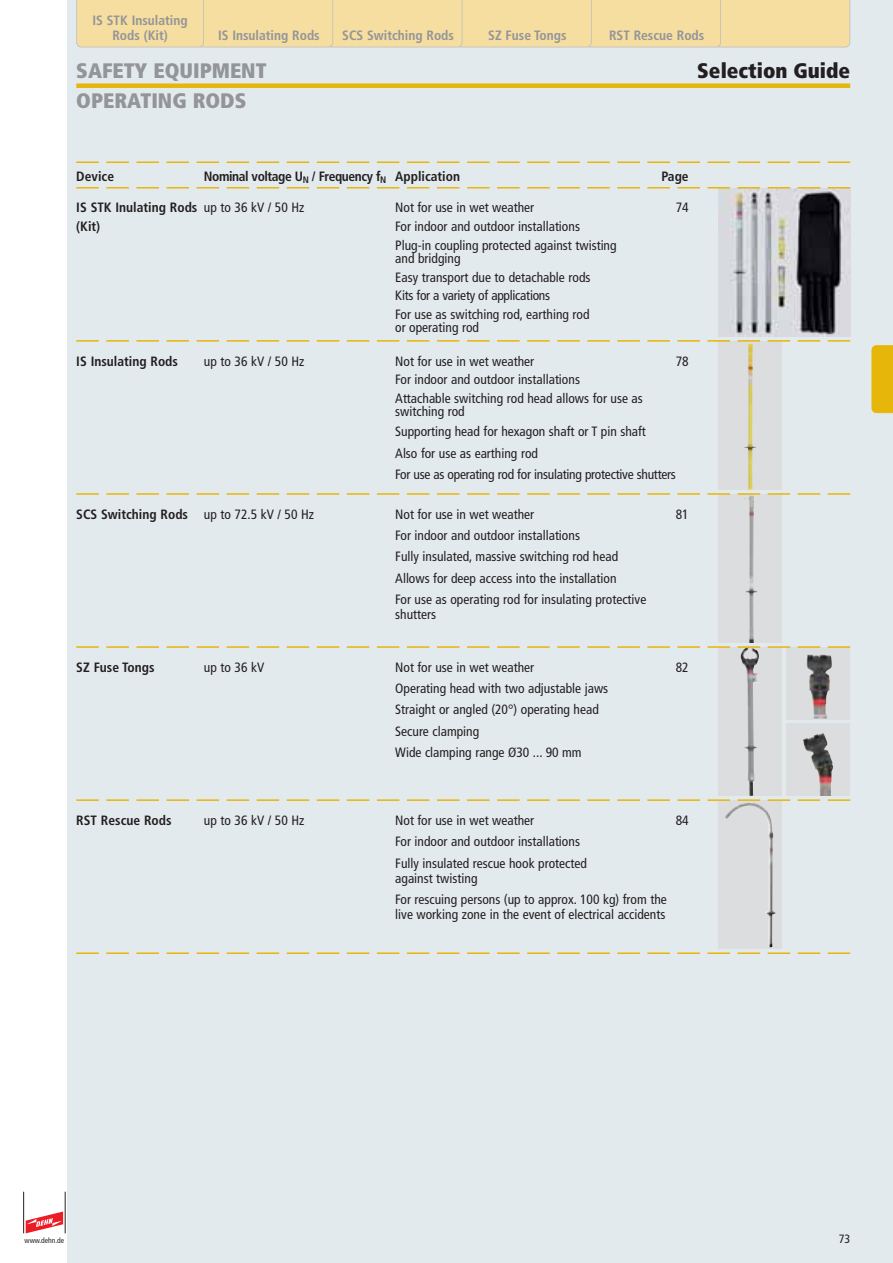
<style>
.page{position:relative;width:893px;height:1263px;background:#fff}
.page>*{position:absolute;margin:0;border:0;box-sizing:border-box;transform-origin:0 0}
.t1{font:900 condensed 21px/30px "Frutiger";color:#939598}
.t2{font:900 condensed 21px "Frutiger";color:#231f20}
.t3{font:condensed 13.5px/21.5px "Frutiger";color:#231f20}
.t4{font:700 condensed 13.5px "Frutiger";color:#231f20}
.t5{font:700 condensed 13.5px/15px "Frutiger";color:#939598;text-align:center}
.t6{font:condensed 13.5px/21.5px "Frutiger";letter-spacing:-.02em;color:#231f20}
.t7{font:700 condensed 13.5px "Frutiger";letter-spacing:-.03em;color:#231f20}
.t8{font:condensed 12px "Frutiger";color:#231f20}
.t9{font:condensed 7.5px "Frutiger";color:#231f20}
.s1{font-weight:400}
</style>
<div class="page">
<div style="left:68px;top:0;width:825px;height:1263px;background:#e3eaee"></div>
<hr style="left:23px;top:1192px;width:1px;height:41px;background:#231f20">
<hr style="left:65px;top:1192px;width:1px;height:41px;background:#231f20">
<svg style="left:26px;top:1211px;width:37px;height:22px"></svg>
<div style="left:76px;top:83px;width:774px;height:5px;background:#e7b60a"></div>
<svg style="left:871px;top:345px;width:22px;height:68px"></svg>
<div style="left:718px;top:341px;width:64px;height:149px;background:#dcddde"></div>
<img style="left:744px;top:344px;width:12px;height:146px">
<div style="left:786px;top:647px;width:64px;height:72px;background:#dcddde"></div>
<img style="left:807px;top:655px;width:25px;height:63px">
<div style="left:718px;top:494px;width:64px;height:149px;background:#dcddde"></div>
<img style="left:744px;top:495px;width:13px;height:148px">
<svg style="left:106px;top:340px;width:722px;height:2px"></svg>
<hr style="left:76px;top:340px;width:23px;height:2px;background:#e7b60a">
<hr style="left:828px;top:340px;width:22px;height:2px;background:#e7b60a">
<div style="left:718px;top:647px;width:64px;height:149px;background:#dcddde"></div>
<img style="left:744px;top:648px;width:15px;height:148px">
<svg style="left:106px;top:161px;width:722px;height:2px"></svg>
<hr style="left:76px;top:161px;width:23px;height:2px;background:#e7b60a">
<hr style="left:828px;top:161px;width:22px;height:2px;background:#e7b60a">
<img style="left:718px;top:189px;width:132px;height:147px">
<svg style="left:106px;top:952px;width:722px;height:2px"></svg>
<hr style="left:76px;top:952px;width:23px;height:2px;background:#e7b60a">
<hr style="left:828px;top:952px;width:22px;height:2px;background:#e7b60a">
<div style="left:718px;top:800px;width:64px;height:149px;background:#dcddde"></div>
<img style="left:725px;top:803px;width:51px;height:144px">
<svg style="left:106px;top:799px;width:722px;height:2px"></svg>
<hr style="left:76px;top:799px;width:23px;height:2px;background:#e7b60a">
<hr style="left:828px;top:799px;width:22px;height:2px;background:#e7b60a">
<div style="left:786px;top:724px;width:64px;height:72px;background:#dcddde"></div>
<img style="left:803px;top:733px;width:30px;height:63px">
<svg style="left:106px;top:187px;width:722px;height:2px"></svg>
<hr style="left:76px;top:187px;width:23px;height:2px;background:#e7b60a">
<hr style="left:828px;top:187px;width:22px;height:2px;background:#e7b60a">
<svg style="left:106px;top:493px;width:722px;height:2px"></svg>
<hr style="left:76px;top:493px;width:23px;height:2px;background:#e7b60a">
<hr style="left:828px;top:493px;width:22px;height:2px;background:#e7b60a">
<svg style="left:106px;top:646px;width:722px;height:2px"></svg>
<hr style="left:76px;top:646px;width:23px;height:2px;background:#e7b60a">
<hr style="left:828px;top:646px;width:22px;height:2px;background:#e7b60a">
<div style="left:76px;top:0;width:774px;height:47px;background:#f6dda0"></div>
<p class="t5" style="left:92px;top:13px;width:97px">IS STK Insulating<br>Rods (Kit)</p>
<p class="t5" style="left:218px;top:28px;width:103px">IS Insulating Rods</p>
<p class="t5" style="left:342px;top:28px;width:113px">SCS Switching Rods</p>
<p class="t5" style="left:488px;top:28px;width:80px">SZ Fuse Tongs</p>
<p class="t5" style="left:609px;top:28px;width:97px">RST Rescue Rods</p>
<h1 class="t1" style="left:76px;top:57px;width:192px">SAFETY EQUIPMENT<br>OPERATING RODS</h1>
<h1 class="t2" style="left:697px;top:62px;width:154px">Selection Guide</h1>
<p class="t4" style="left:76px;top:170px;width:39px">Device</p>
<p class="t7" style="left:204px;top:170px;width:258px">Nominal voltage U<sub>N</sub> / Frequency f<sub>N</sub> Application</p>
<p class="t4" style="left:662px;top:170px;width:29px">Page</p>
<p class="t4" style="left:76px;top:202px;width:230px">IS STK Inulating Rods <span class="s1">up to 36 kV / 50 Hz</span></p>
<p class="t3" style="left:395px;top:198px;width:141px">Not for use in wet weather</p>
<p class="t3" style="left:676px;top:198px;width:14px">74</p>
<p class="t4" style="left:76px;top:221px;width:25px">(Kit)</p>
<p class="t3" style="left:395px;top:218px;width:223px;line-height:18.6px">For indoor and outdoor installations<br>Plug-in coupling protected against twisting</p>
<p class="t3" style="left:395px;top:250px;width:197px;line-height:18.6px">and bridging<br>Easy transport due to detachable rods<br>Kits for a variety of applications<br>For use as switching rod, earthing rod</p>
<p class="t3" style="left:395px;top:318px;width:85px">or operating rod</p>
<p class="t4" style="left:76px;top:355px;width:103px">IS Insulating Rods</p>
<p class="t3" style="left:204px;top:351px;width:102px">up to 36 kV / 50 Hz</p>
<p class="t3" style="left:395px;top:351px;width:141px">Not for use in wet weather</p>
<p class="t3" style="left:676px;top:351px;width:14px">78</p>
<p class="t3" style="left:395px;top:371px;width:249px;line-height:18.6px">For indoor and outdoor installations<br>Attachable switching rod head allows for use as</p>
<p class="t3" style="left:395px;top:403px;width:252px;line-height:20.1px">switching rod<br>Supporting head for hexagon shaft or T pin shaft</p>
<p class="t6" style="left:395px;top:443px;width:282px">Also for use as earthing rod<br>For use as operating rod for insulating protective shutters</p>
<p class="t4" style="left:76px;top:508px;width:239px">SCS Switching Rods <span class="s1">up to 72.5 kV / 50 Hz</span></p>
<p class="t3" style="left:395px;top:504px;width:141px">Not for use in wet weather</p>
<p class="t3" style="left:676px;top:504px;width:14px">81</p>
<p class="t3" style="left:395px;top:526px;width:253px">For indoor and outdoor installations<br>Fully insulated, massive switching rod head Allows for deep access into the installation<br>For use as operating rod for insulating protective</p>
<p class="t3" style="left:395px;top:605px;width:42px">shutters</p>
<p class="t4" style="left:76px;top:661px;width:80px">SZ Fuse Tongs</p>
<p class="t3" style="left:204px;top:657px;width:62px">up to 36 kV</p>
<p class="t3" style="left:395px;top:657px;width:141px">Not for use in wet weather</p>
<p class="t3" style="left:676px;top:657px;width:14px">82</p>
<p class="t3" style="left:395px;top:679px;width:214px">Operating head with two adjustable jaws<br>Straight or angled (20°) operating head<br>Secure clamping<br>Wide clamping range Ø30 ... 90 mm</p>
<p class="t4" style="left:76px;top:815px;width:97px">RST Rescue Rods</p>
<p class="t3" style="left:204px;top:810px;width:102px">up to 36 kV / 50 Hz</p>
<p class="t3" style="left:395px;top:810px;width:141px">Not for use in wet weather</p>
<p class="t3" style="left:676px;top:810px;width:14px">84</p>
<p class="t3" style="left:395px;top:832px;width:193px">For indoor and outdoor installations<br>Fully insulated rescue hook protected</p>
<p class="t3" style="left:395px;top:868px;width:273px">against twisting<br>For rescuing persons (up to approx. 100 kg) from the</p>
<p class="t3" style="left:395px;top:904px;width:272px">live working zone in the event of electrical accidents</p>
<p class="t9" style="left:25px;top:1237px;width:41px">www.dehn.de</p>
<p class="t8" style="left:839px;top:1234px;width:13px">73</p>
</div>
